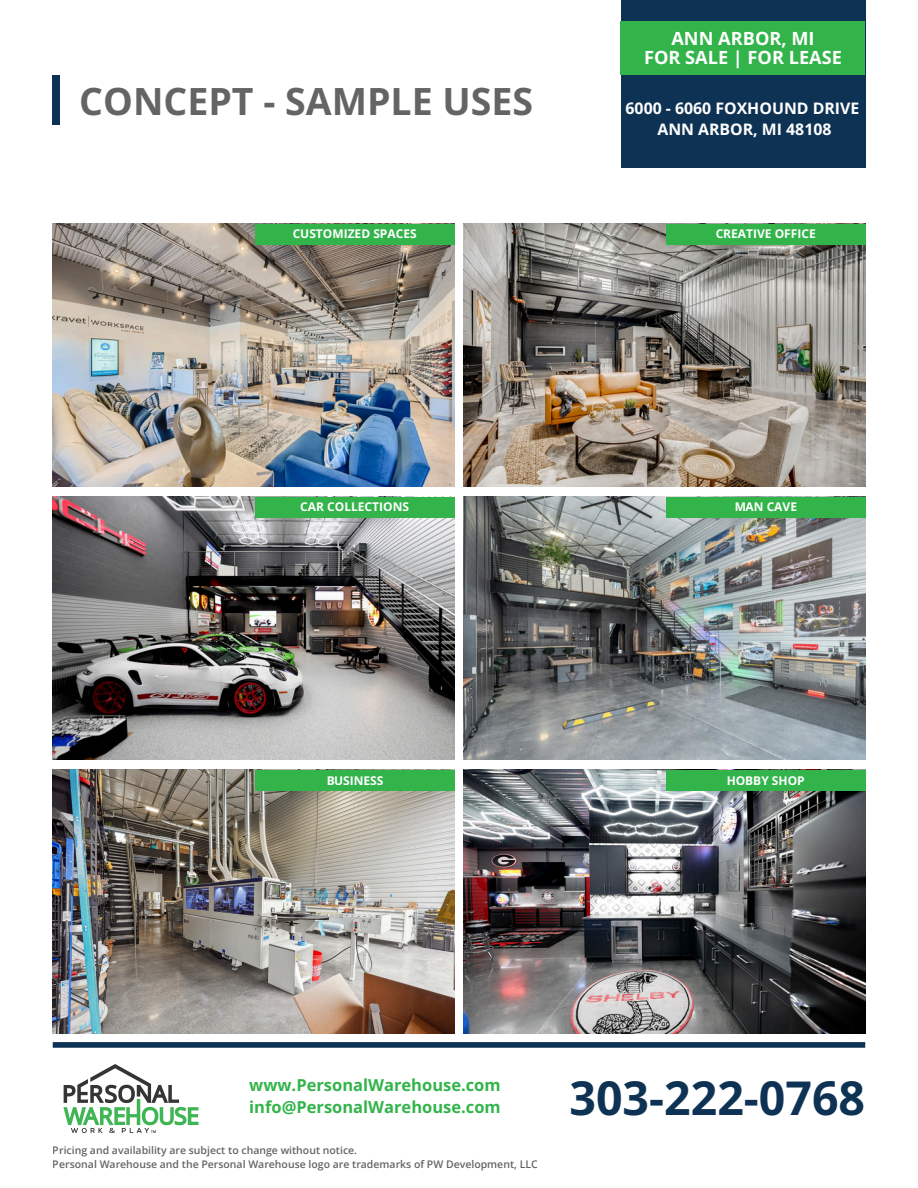
<style>
.page{position:relative;width:918px;height:1188px;background:#fff}
.page>*{position:absolute;margin:0;border:0;box-sizing:border-box;transform-origin:0 0}
.t1{font:700 46.5px "Open Sans";color:#0e3253}
.t2{font:700 37.5px "Open Sans";color:#636466}
.t3{font:700 18.15px/19.2px "Open Sans";color:#fff;text-align:center}
.t4{font:700 16.5px/22.5px "Open Sans";color:#33b44b}
.t5{font:700 15.9px/21.3px "Open Sans";color:#fff;text-align:center}
.t6{font:700 12px "Open Sans";color:#fff}
.t7{font:600 10.5px/14px "Open Sans";color:#636466}
</style>
<div class="page">
<div style="left:53px;top:75px;width:7px;height:50px;background:#0e3253"></div>
<div style="left:53px;top:1042px;width:812px;height:6px;background:#0e3253"></div>
<img style="left:53px;top:224px;width:401px;height:263px">
<img style="left:53px;top:497px;width:401px;height:263px">
<img style="left:464px;top:497px;width:401px;height:263px">
<img style="left:53px;top:770px;width:401px;height:263px">
<img style="left:464px;top:770px;width:401px;height:263px">
<img style="left:464px;top:224px;width:401px;height:263px">
<div style="left:255px;top:224px;width:199px;height:21px;background:#33b44b"></div>
<div style="left:255px;top:497px;width:199px;height:21px;background:#33b44b"></div>
<div style="left:255px;top:770px;width:199px;height:21px;background:#33b44b"></div>
<div style="left:666px;top:224px;width:199px;height:21px;background:#33b44b"></div>
<div style="left:666px;top:497px;width:199px;height:21px;background:#33b44b"></div>
<div style="left:666px;top:770px;width:199px;height:21px;background:#33b44b"></div>
<svg style="left:63px;top:1064px;width:135px;height:69px"></svg>
<div style="left:621px;top:0;width:244px;height:167px;background:#0e3253"></div>
<div style="left:621px;top:22px;width:244px;height:53px;background:#33b44b"></div>
<h2 class="t2" style="left:79px;top:74px;width:455px">CONCEPT - SAMPLE USES</h2>
<p class="t6" style="left:293px;top:225px;width:126px">CUSTOMIZED SPACES</p>
<h3 class="t3" style="left:644px;top:28px;width:199px">ANN ARBOR, MI<br>FOR SALE | FOR LEASE</h3>
<h5 class="t5" style="left:626px;top:97px;width:235px">6000 - 6060 FOXHOUND DRIVE<br>ANN ARBOR, MI 48108</h5>
<p class="t6" style="left:716px;top:225px;width:102px">CREATIVE OFFICE</p>
<p class="t6" style="left:300px;top:499px;width:110px">CAR COLLECTIONS</p>
<p class="t6" style="left:326px;top:772px;width:59px">BUSINESS</p>
<p class="t6" style="left:734px;top:499px;width:64px">MAN CAVE</p>
<p class="t6" style="left:727px;top:772px;width:80px">HOBBY SHOP</p>
<h4 class="t4" style="left:249px;top:1073px;width:253px">www.PersonalWarehouse.com info@PersonalWarehouse.com</h4>
<h1 class="t1" style="left:569px;top:1065px;width:297px">303-222-0768</h1>
<p class="t7" style="left:53px;top:1143px;width:487px">Pricing and availability are subject to change without notice.<br>Personal Warehouse and the Personal Warehouse logo are trademarks of PW Development, LLC</p>
</div>
